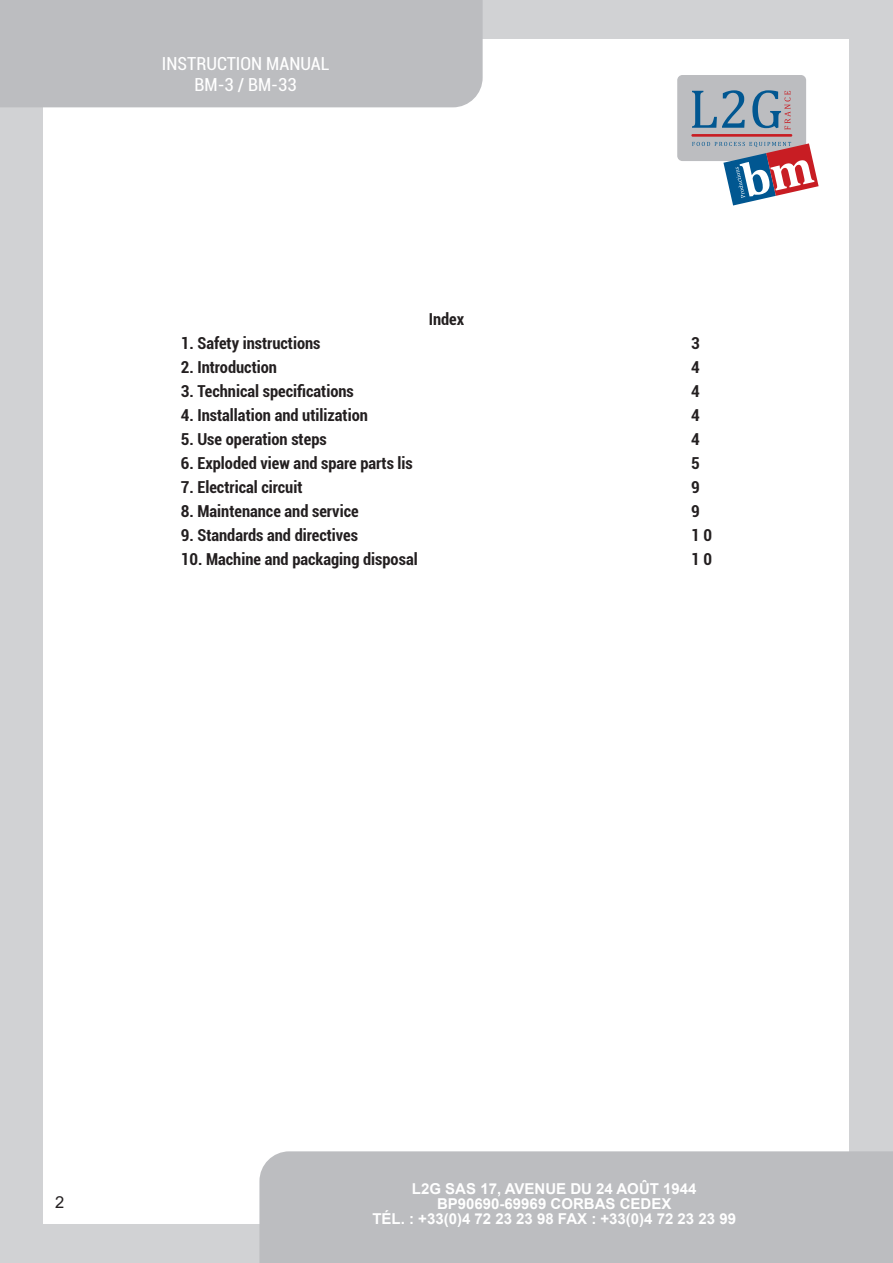
<style>
.page{position:relative;width:893px;height:1263px;background:#d1d2d4}
.page>*{position:absolute;margin:0;border:0;box-sizing:border-box;transform-origin:0 0}
.t1{font:condensed 18px/21px "Roboto";color:#fff;text-align:center}
.paragraphe{font:700 condensed 16.5px "Roboto";color:#231f20}
.t2{font:16.5px "Arial";color:#231f20}
.t3{font:700 15px/15px "Arial";color:#fff;text-align:center}
</style>
<div class="page">
<div style="left:44px;top:39px;width:805px;height:1185px;background:#fff"></div>
<div style="left:0;top:0;width:483px;height:107px;background:#bcbdc0"></div>
<div style="left:259px;top:1151px;width:634px;height:112px;background:#bcbdc0"></div>
<div style="left:677px;top:75px;width:129px;height:86px;background:#bcbdc0;border-radius:5px"></div>
<svg style="left:692px;top:90px;width:53px;height:38px"></svg>
<svg style="left:752px;top:90px;width:38px;height:40px"></svg>
<hr style="left:691px;top:134px;width:101px;height:3px;background:#c81d23">
<svg style="left:692px;top:142px;width:127px;height:63px"></svg>
<p class="t1" style="left:162px;top:52px;width:169px">INSTRUCTION MANUAL<br>BM-3 / BM-33</p>
<p class="paragraphe" style="left:429px;top:307px;width:37px">Index</p>
<p class="paragraphe" style="left:181px;top:332px;width:141px">1. Safety instructions</p>
<p class="paragraphe" style="left:691px;top:332px;width:10px">3</p>
<p class="paragraphe" style="left:181px;top:356px;width:98px">2. Introduction</p>
<p class="paragraphe" style="left:691px;top:356px;width:10px">4</p>
<p class="paragraphe" style="left:181px;top:380px;width:175px">3. Technical specifications</p>
<p class="paragraphe" style="left:691px;top:380px;width:10px">4</p>
<p class="paragraphe" style="left:181px;top:404px;width:189px">4. Installation and utilization</p>
<p class="paragraphe" style="left:691px;top:404px;width:10px">4</p>
<p class="paragraphe" style="left:181px;top:428px;width:147px">5. Use operation steps</p>
<p class="paragraphe" style="left:691px;top:428px;width:10px">4</p>
<p class="paragraphe" style="left:181px;top:452px;width:234px">6. Exploded view and spare parts lis</p>
<p class="paragraphe" style="left:691px;top:452px;width:10px">5</p>
<p class="paragraphe" style="left:181px;top:476px;width:123px">7. Electrical circuit</p>
<p class="paragraphe" style="left:691px;top:476px;width:10px">9</p>
<p class="paragraphe" style="left:181px;top:500px;width:179px">8. Maintenance and service</p>
<p class="paragraphe" style="left:691px;top:500px;width:10px">9</p>
<p class="paragraphe" style="left:181px;top:524px;width:179px">9. Standards and directives</p>
<p class="paragraphe" style="left:691px;top:524px;width:23px">10</p>
<p class="paragraphe" style="left:181px;top:548px;width:238px">10. Machine and packaging disposal</p>
<p class="paragraphe" style="left:691px;top:548px;width:23px">10</p>
<p class="t2" style="left:55px;top:1191px;width:11px">2</p>
<p class="t3" style="left:372px;top:1181px;width:365px">L2G SAS 17, AVENUE DU 24 AOÛT 1944<br>BP90690-69969 CORBAS CEDEX<br>TÉL. : +33(0)4 72 23 23 98 FAX : +33(0)4 72 23 23 99</p>
</div>
